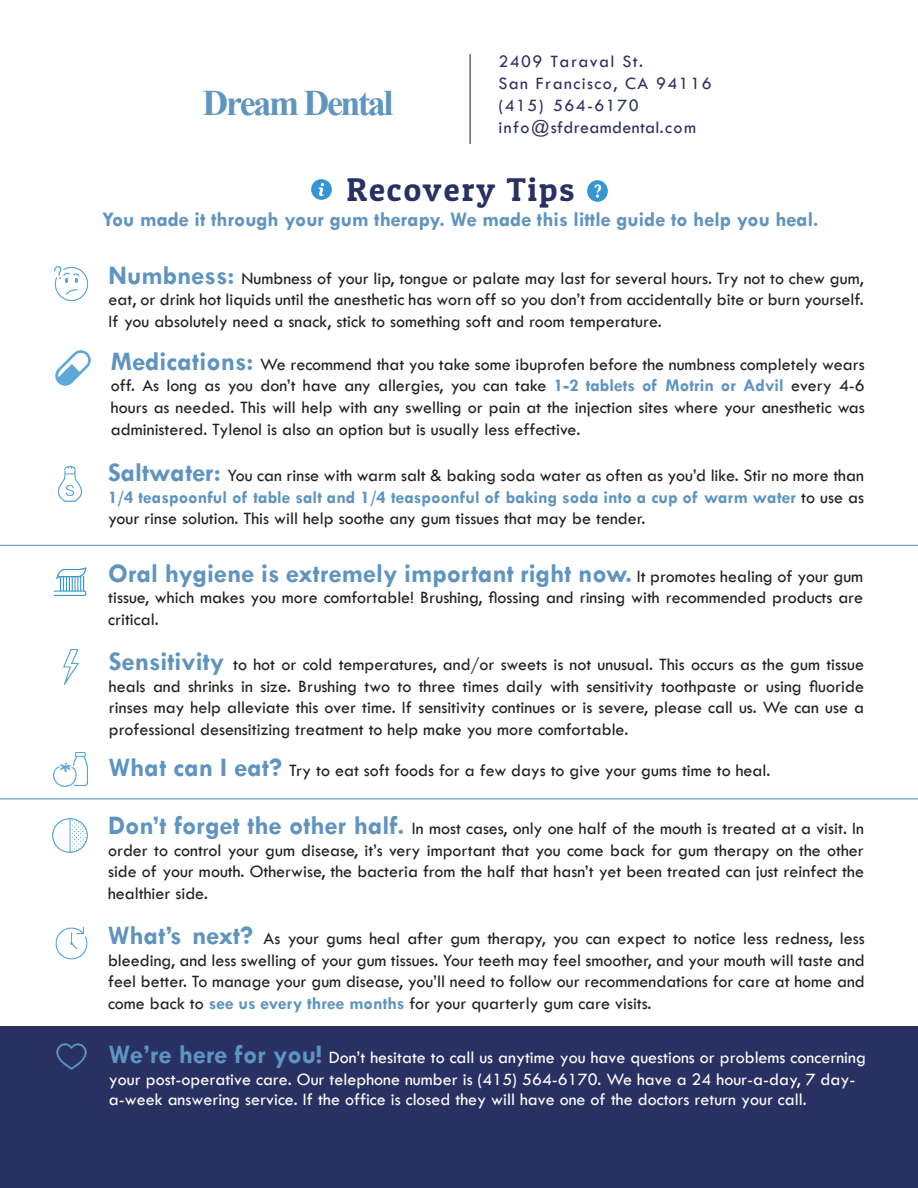
<style>
.page{position:relative;width:918px;height:1188px;background:#fff}
.page>*{position:absolute;margin:0;border:0;box-sizing:border-box;transform-origin:0 0}
.t1{font:700 36px "Times New Roman";letter-spacing:-.065em;color:#6095c0}
.t2{font:33px "Patua One";letter-spacing:.06em;color:#293062}
.t3{font:700 27px "Tw Cen";color:#5e94bf}
.t4{font:700 21px "Tw Cen";color:#5e94bf}
.t5{font:18px/21.6px "Tw Cen";color:#231f20;text-align:justify}
.t6{font:18px/22.5px "Tw Cen";color:#fff}
.t7{font:18px/22.2px "Tw Cen";letter-spacing:.08em;color:#293062}
.s1{font-weight:700;font-size:27px;color:#5e94bf}
.s2{font-weight:700;color:#5e94bf}
.s3{font-weight:400;font-size:18px;color:#231f20}
</style>
<div class="page">
<div style="left:0;top:1026px;width:918px;height:162px;background:#293062"></div>
<img style="left:311px;top:179px;width:21px;height:21px">
<img style="left:587px;top:180px;width:21px;height:22px">
<img style="left:53px;top:818px;width:34px;height:34px">
<img style="left:63px;top:649px;width:16px;height:35px">
<hr style="left:0;top:798px;width:918px;height:1px;background:#5e94bf">
<hr style="left:0;top:545px;width:918px;height:1px;background:#5e94bf">
<img style="left:53px;top:1038px;width:36px;height:36px">
<img style="left:54px;top:267px;width:34px;height:34px">
<img style="left:55px;top:351px;width:35px;height:35px">
<img style="left:58px;top:466px;width:24px;height:35px">
<img style="left:54px;top:753px;width:34px;height:34px">
<img style="left:55px;top:926px;width:33px;height:34px">
<img style="left:53px;top:567px;width:34px;height:29px">
<hr style="left:470px;top:54px;width:1px;height:90px;background:#293062">
<h1 class="t1" style="left:203px;top:77px;width:192px">Dream Dental</h1>
<p class="t7" style="left:498px;top:50px;width:215px">2409 Taraval St.<br>San Francisco, CA 94116 (415) 564-6170 info@sfdreamdental.com</p>
<h2 class="t2" style="left:346px;top:169px;width:229px">Recovery Tips</h2>
<p class="t4" style="left:102px;top:207px;width:718px">You made it through your gum therapy. We made this little guide to help you heal.</p>
<p class="t5" style="left:109px;top:267px;width:757px"><span class="s1">Numbness:</span> Numbness of your lip, tongue or palate may last for several hours. Try not to chew gum, eat, or drink hot liquids until the anesthetic has worn off so you don’t from accidentally bite or burn yourself.<br>If you absolutely need a snack, stick to something soft and room temperature.</p>
<p class="t5" style="left:111px;top:353px;width:755px"><span class="s1">Medications:</span> We recommend that you take some ibuprofen before the numbness completely wears off. As long as you don’t have any allergies, you can take <span class="s2">1-2 tablets of Motrin or Advil</span> every 4-6 hours as needed. This will help with any swelling or pain at the injection sites where your anesthetic was administered. Tylenol is also an option but is usually less effective.</p>
<p class="t5" style="left:108px;top:465px;width:758px"><span class="s1">Saltwater:</span> You can rinse with warm salt &amp; baking soda water as often as you’d like. Stir no more than <span class="s2">1/4 teaspoonful of table salt and 1/4 teaspoonful of baking soda into a cup of warm water</span> to use as your rinse solution. This will help soothe any gum tissues that may be tender.</p>
<h3 class="t3" style="left:108px;top:557px;width:757px">Oral hygiene is extremely important right now. <span class="s3">It promotes healing of your gum</span></h3>
<p class="t5" style="left:108px;top:587px;width:757px">tissue, which makes you more comfortable! Brushing, flossing and rinsing with recommended products are critical.</p>
<p class="t5" style="left:109px;top:653px;width:757px"><span class="s1">Sensitivity</span> to hot or cold temperatures, and/or sweets is not unusual. This occurs as the gum tissue heals and shrinks in size. Brushing two to three times daily with sensitivity toothpaste or using fluoride rinses may help alleviate this over time. If sensitivity continues or is severe, please call us. We can use a professional desensitizing treatment to help make you more comfortable.</p>
<p class="t5" style="left:109px;top:759px;width:663px"><span class="s1">What can I eat?</span> Try to eat soft foods for a few days to give your gums time to heal.</p>
<p class="t5" style="left:108px;top:817px;width:758px"><span class="s1">Don’t forget the other half.</span> In most cases, only one half of the mouth is treated at a visit. In order to control your gum disease, it’s very important that you come back for gum therapy on the other side of your mouth. Otherwise, the bacteria from the half that hasn’t yet been treated can just reinfect the healthier side.</p>
<p class="t5" style="left:108px;top:928px;width:758px"><span class="s1">What’s next?</span> As your gums heal after gum therapy, you can expect to notice less redness, less bleeding, and less swelling of your gum tissues. Your teeth may feel smoother, and your mouth will taste and feel better. To manage your gum disease, you’ll need to follow our recommendations for care at home and come back to <span class="s2">see us every three months</span> for your quarterly gum care visits.</p>
<p class="t6" style="left:109px;top:1046px;width:759px"><span class="s1">We’re here for you!</span> Don’t hesitate to call us anytime you have questions or problems concerning your post-operative care. Our telephone number is (415) 564-6170. We have a 24 hour-a-day, 7 day-</p>
<p class="t6" style="left:109px;top:1088px;width:699px">a-week answering service. If the office is closed they will have one of the doctors return your call.</p>
</div>
